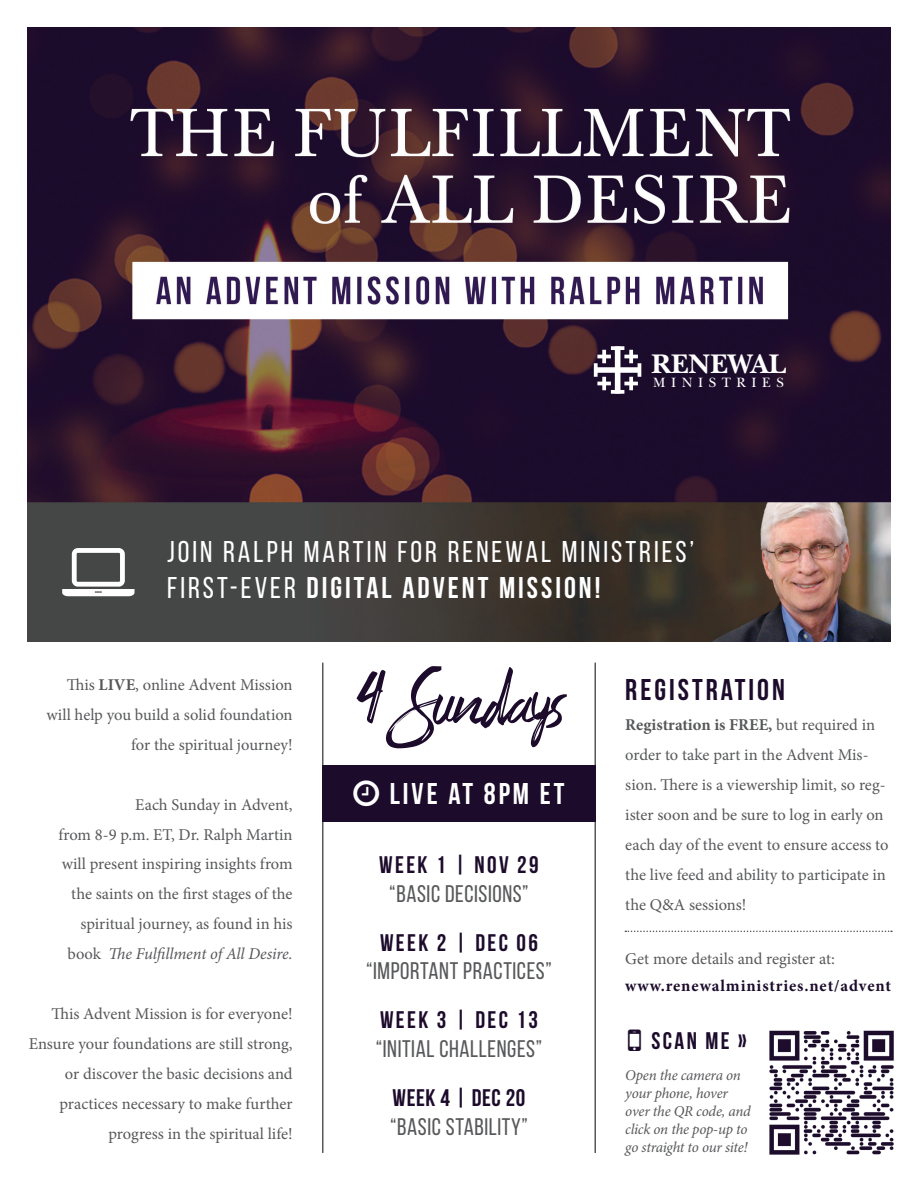
<style>
.page{position:relative;width:918px;height:1188px;background:#fff}
.page>*{position:absolute;margin:0;border:0;box-sizing:border-box;transform-origin:0 0}
.t1{font:108px "Casual Brush";color:#1c0b2b}
.t2{font:30px/36px "Bebas Neue";letter-spacing:.1em;color:#fff}
.t3{font:700 30px "Bebas Neue";letter-spacing:.1em;color:#1c0b2b}
.t4{font:700 30px "Bebas Neue";letter-spacing:.1em;color:#fff}
.t5{font:700 28.2px "New Baskerville";color:#fff}
.t6{font:24px "Bebas Neue";letter-spacing:.025em;color:#57585a}
.t7{font:700 24px "Bebas Neue";letter-spacing:.1em;color:#1c0b2b}
.t8{font:700 24px "Bebas Neue";letter-spacing:.025em;color:#1c0b2b}
.t9{font:16.5px/30px "Minion Pro";letter-spacing:-.005em;color:#57585a;text-align:right}
.t10{font:700 16.5px "Minion Pro";letter-spacing:.05em;color:#1c0b2b}
.t11{font:italic 15px/18px "Minion Pro";letter-spacing:-.02em;color:#57585a}
.t12{font:14.1px "New Baskerville";letter-spacing:.4em;color:#fff}
.s1{font-weight:700}
.s2{font-style:italic}
</style>
<div class="page">
<img style="left:27px;top:27px;width:864px;height:615px">
<hr style="left:322px;top:663px;width:2px;height:490px;background:#57585a">
<hr style="left:594px;top:663px;width:2px;height:490px;background:#57585a">
<div style="left:322px;top:766px;width:274px;height:56px;background:#1c0b2b"></div>
<img style="left:769px;top:1030px;width:125px;height:125px">
<div style="left:615px;top:346px;width:5px;height:48px;background:#fff"></div>
<div style="left:594px;top:367px;width:46px;height:6px;background:#fff"></div>
<svg style="left:602px;top:350px;width:4px;height:13px"></svg>
<hr style="left:597px;top:355px;width:14px;height:3px;background:#fff">
<svg style="left:629px;top:350px;width:4px;height:13px"></svg>
<hr style="left:624px;top:355px;width:14px;height:3px;background:#fff">
<svg style="left:629px;top:377px;width:4px;height:13px"></svg>
<hr style="left:624px;top:382px;width:14px;height:3px;background:#fff">
<svg style="left:602px;top:377px;width:4px;height:13px"></svg>
<hr style="left:597px;top:382px;width:14px;height:3px;background:#fff">
<svg style="left:611px;top:346px;width:13px;height:4px"></svg>
<hr style="left:638px;top:363px;width:3px;height:14px;background:#fff">
<svg style="left:594px;top:363px;width:4px;height:14px"></svg>
<svg style="left:611px;top:390px;width:13px;height:4px"></svg>
<svg style="left:625px;top:931px;width:267px;height:1px"></svg>
<div style="left:62px;top:548px;width:72px;height:48px;background:#454646"></div>
<h3 class="t5" style="left:651px;top:348px;width:136px">RENEWAL</h3>
<p class="t12" style="left:653px;top:374px;width:132px">MINISTRIES</p>
<h2 class="t2" style="left:167px;top:534px;width:529px">JOIN RALPH MARTIN FOR RENEWAL MINISTRIES’<br>FIRST-EVER <span class="s1">DIGITAL ADVENT MISSION!</span></h2>
<p class="t9" style="left:47px;top:669px;width:248px">This <span class="s1">LIVE</span>, online Advent Mission will help you build a solid foundation for the spiritual journey!</p>
<p class="t9" style="left:58px;top:789px;width:236px">Each Sunday in Advent,<br>from 8-9 p.m. ET, Dr. Ralph Martin will present inspiring insights from the saints on the first stages of the spiritual journey, as found in his book <span class="s2">The Fulfillment of All Desire.</span></p>
<p class="t9" style="left:29px;top:999px;width:265px">This Advent Mission is for everyone!<br>Ensure your foundations are still strong, or discover the basic decisions and practices necessary to make further progress in the spiritual life!</p>
<h1 class="t1" style="left:355px;top:623px;width:213px">4 Sundays</h1>
<h2 class="t4" style="left:390px;top:777px;width:176px">LIVE AT 8PM ET</h2>
<h3 class="t7" style="left:379px;top:851px;width:161px">WEEK 1 | NOV 29</h3>
<h3 class="t6" style="left:389px;top:880px;width:141px">“BASIC DECISIONS”</h3>
<h3 class="t7" style="left:380px;top:929px;width:159px">WEEK 2 | DEC 06</h3>
<h3 class="t6" style="left:366px;top:958px;width:187px">“IMPORTANT PRACTICES”</h3>
<h3 class="t7" style="left:380px;top:1007px;width:159px">WEEK 3 | DEC 13</h3>
<h3 class="t6" style="left:376px;top:1036px;width:168px">“INITIAL CHALLENGES”</h3>
<h3 class="t8" style="left:393px;top:1085px;width:134px">WEEK 4 | DEC 20</h3>
<h3 class="t6" style="left:390px;top:1114px;width:139px">“BASIC STABILITY”</h3>
<h2 class="t3" style="left:625px;top:673px;width:161px">REGISTRATION</h2>
<p class="t9" style="left:625px;top:710px;width:265px;text-align:left"><span class="s1">Registration is FREE,</span> but required in order to take part in the Advent Mis&shy;sion. There is a viewership limit, so reg&shy;ister soon and be sure to log in early on each day of the event to ensure access to the live feed and ability to participate in the Q&amp;A sessions!</p>
<p class="t9" style="left:625px;top:944px;width:211px">Get more details and register at:</p>
<p class="t10" style="left:625px;top:974px;width:267px">www.renewalministries.net/advent</p>
<h3 class="t7" style="left:652px;top:1028px;width:97px">SCAN ME »</h3>
<p class="t11" style="left:625px;top:1067px;width:127px">Open the camera on your phone, hover over the QR code, and click on the pop-up to go straight to our site!</p>
</div>
